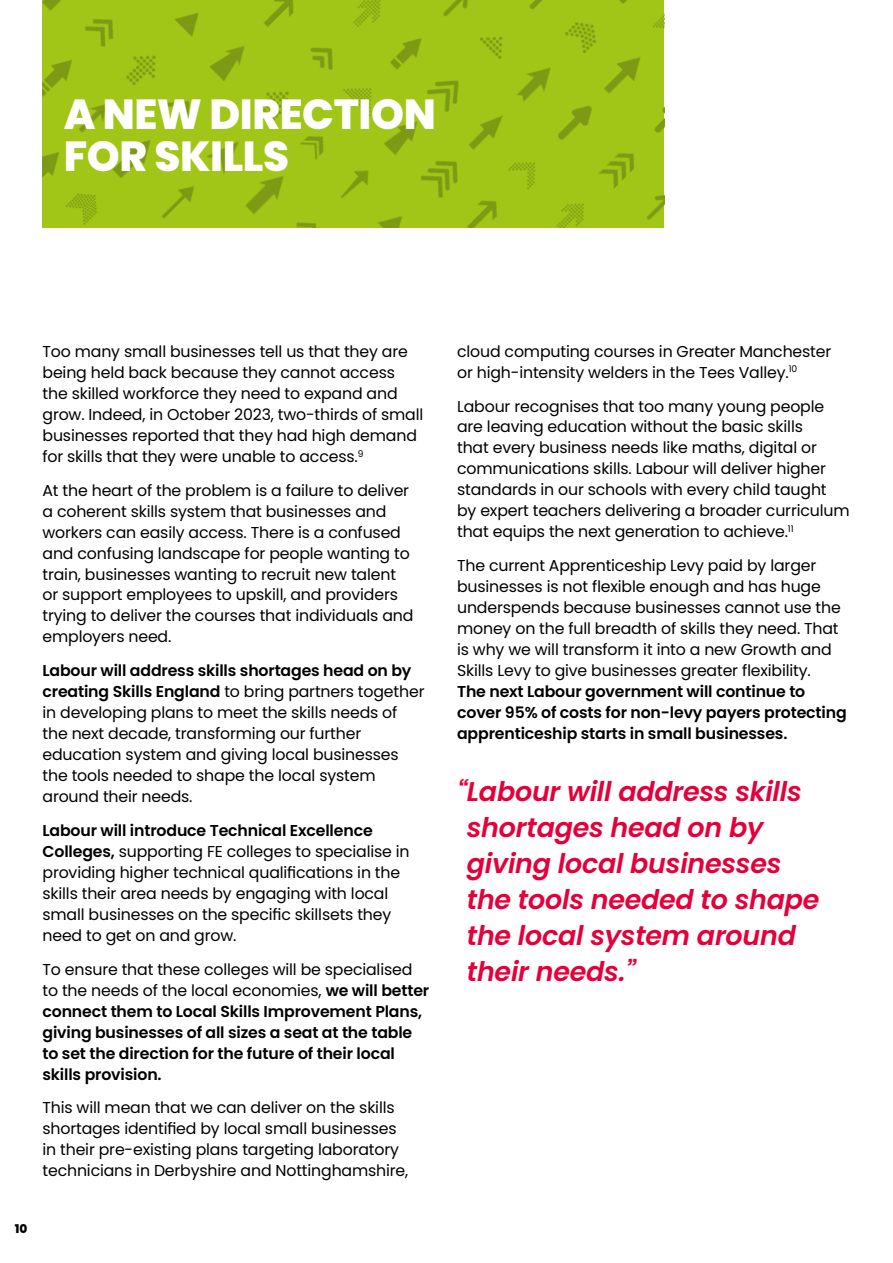
<style>
.page{position:relative;width:893px;height:1263px;background:#fff}
.page>*{position:absolute;margin:0;border:0;box-sizing:border-box;transform-origin:0 0}
.t1{font:800 42px/42px "Poppins";letter-spacing:-.01em;color:#fff}
.t2{font:italic 600 27px/36px "Poppins";letter-spacing:-.01em;color:#e4003b}
.t3{font:15.75px/21px "Poppins";letter-spacing:-.01em;color:#000}
.t4{font:600 15.75px/21px "Poppins";letter-spacing:-.01em;color:#000}
.t5{font:800 12px "Poppins";color:#000}
.s1{font-weight:600}
.s2{font-weight:400}
</style>
<div class="page">
<img style="left:43px;top:0;width:621px;height:228px">
<h1 class="t1" style="left:64px;top:93px;width:374px">A NEW DIRECTION<br>FOR SKILLS</h1>
<p class="t3" style="left:43px;top:341px;width:382px">Too many small businesses tell us that they are being held back because they cannot access the skilled workforce they need to expand and grow. Indeed, in October 2023, two-thirds of small businesses reported that they had high demand for skills that they were unable to access.<sup>9</sup></p>
<p class="t3" style="left:43px;top:480px;width:372px">At the heart of the problem is a failure to deliver a coherent skills system that businesses and workers can easily access. There is a confused and confusing landscape for people wanting to train, businesses wanting to recruit new talent or support employees to upskill, and providers trying to deliver the courses that individuals and employers need.</p>
<p class="t3" style="left:43px;top:660px;width:384px"><span class="s1">Labour will address skills shortages head on by creating Skills England</span> to bring partners together in developing plans to meet the skills needs of the next decade, transforming our further education system and giving local businesses the tools needed to shape the local system around their needs.</p>
<p class="t3" style="left:43px;top:820px;width:369px"><span class="s1">Labour will introduce Technical Excellence Colleges,</span> supporting FE colleges to specialise in providing higher technical qualifications in the skills their area needs by engaging with local small businesses on the specific skillsets they need to get on and grow.</p>
<p class="t4" style="left:43px;top:959px;width:388px"><span class="s2">To ensure that these colleges will be specialised to the needs of the local economies,</span> we will better connect them to Local Skills Improvement Plans, giving businesses of all sizes a seat at the table to set the direction for the future of their local skills provision.</p>
<p class="t3" style="left:43px;top:1097px;width:367px">This will mean that we can deliver on the skills shortages identified by local small businesses in their pre-existing plans targeting laboratory technicians in Derbyshire and Nottinghamshire,</p>
<p class="t5" style="left:15px;top:1222px;width:14px">10</p>
<p class="t3" style="left:457px;top:341px;width:376px">cloud computing courses in Greater Manchester or high-intensity welders in the Tees Valley.<sup>10</sup></p>
<p class="t3" style="left:457px;top:396px;width:394px">Labour recognises that too many young people are leaving education without the basic skills<br>that every business needs like maths, digital or communications skills. Labour will deliver higher standards in our schools with every child taught by expert teachers delivering a broader curriculum that equips the next generation to achieve.<sup>11</sup></p>
<p class="t3" style="left:457px;top:555px;width:385px">The current Apprenticeship Levy paid by larger businesses is not flexible enough and has huge underspends because businesses cannot use the money on the full breadth of skills they need. That is why we will transform it into a new Growth and Skills Levy to give businesses greater flexibility.</p>
<p class="t4" style="left:457px;top:681px;width:391px">The next Labour government will continue to cover 95% of costs for non-levy payers protecting apprenticeship starts in small businesses.</p>
<h2 class="t2" style="left:467px;top:774px;width:354px;text-indent:-10px">“Labour will address skills shortages head on by giving local businesses the tools needed to shape the local system around their needs.”</h2>
</div>
